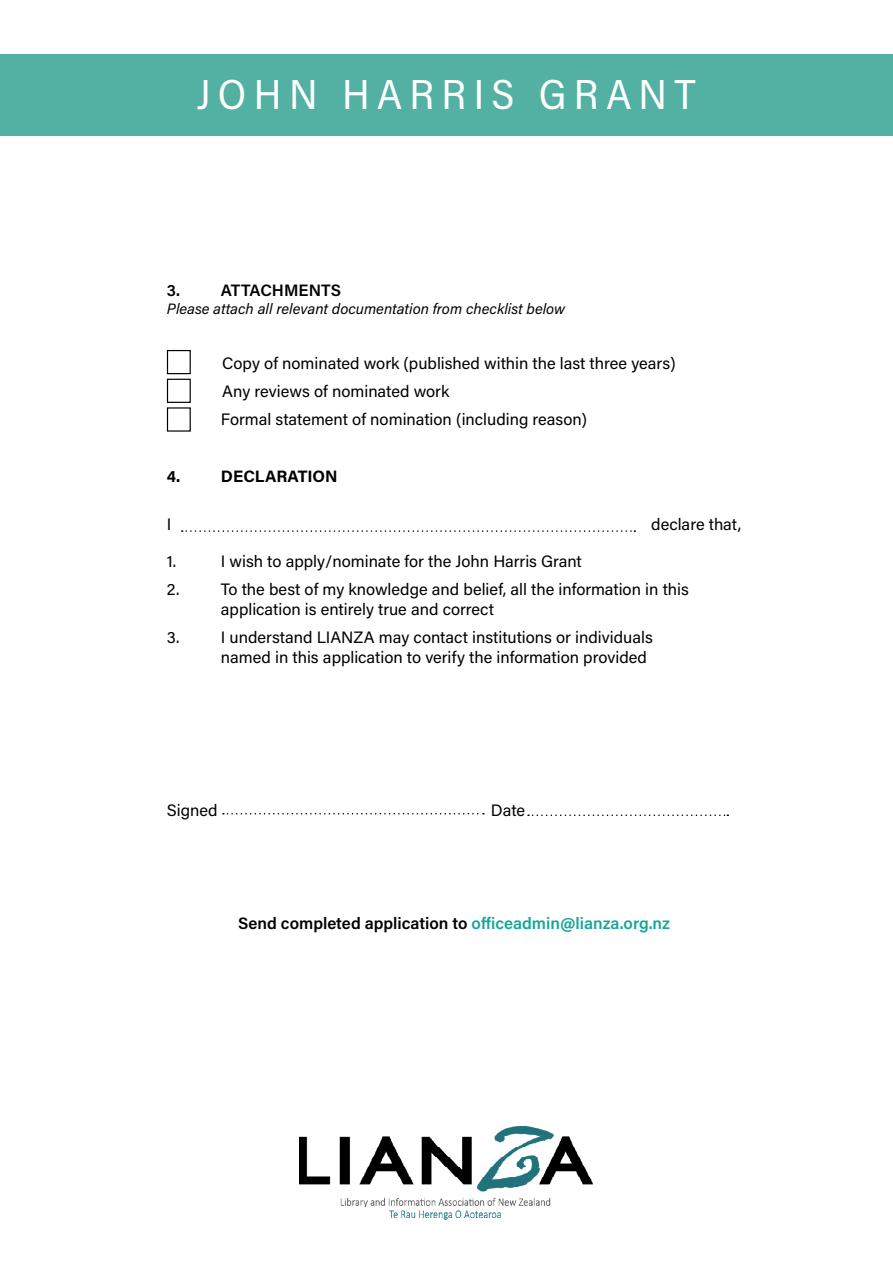
<style>
.page{position:relative;width:893px;height:1263px;background:#fff}
.page>*{position:absolute;margin:0;border:0;box-sizing:border-box;transform-origin:0 0}
.t1{font:42px "Acumin Pro Semi Cond";letter-spacing:.175em;color:#fff}
.t2{font:16.5px/28.3px "Acumin Pro";color:#000}
.t3{font:600 16.5px "Acumin Pro";color:#000}
.t4{font:700 16.5px "Acumin Pro";color:#000}
.t5{font:italic 15px "Acumin Pro";color:#000}
.s1{color:#16a797}
</style>
<div class="page">
<svg style="left:182px;top:530px;width:453px;height:2px"></svg>
<svg style="left:223px;top:813px;width:261px;height:1px"></svg>
<svg style="left:528px;top:814px;width:200px;height:2px"></svg>
<div style="left:0;top:54px;width:893px;height:82px;background:#52b1a3"></div>
<div style="left:167px;top:350px;width:24px;height:24px;border:1px solid #000"></div>
<div style="left:167px;top:379px;width:24px;height:24px;border:1px solid #000"></div>
<div style="left:167px;top:407px;width:24px;height:25px;border:1px solid #000"></div>
<img style="left:299px;top:1127px;width:294px;height:92px">
<h1 class="t1" style="left:197px;top:66px;width:500px">JOHN HARRIS GRANT</h1>
<p class="t3" style="left:167px;top:279px;width:15px">3.</p>
<p class="t3" style="left:221px;top:279px;width:122px">ATTACHMENTS</p>
<p class="t5" style="left:167px;top:298px;width:400px">Please attach all relevant documentation from checklist below</p>
<p class="t2" style="left:221px;top:348px;width:456px">Copy of nominated work (published within the last three years)<br>Any reviews of nominated work<br>Formal statement of nomination (including reason)</p>
<p class="t4" style="left:167px;top:465px;width:15px">4.</p>
<p class="t4" style="left:221px;top:465px;width:118px">DECLARATION</p>
<p class="t2" style="left:167px;top:509px;width:6px">I</p>
<p class="t2" style="left:651px;top:509px;width:91px">declare that,</p>
<p class="t2" style="left:167px;top:546px;width:11px">1.</p>
<p class="t2" style="left:221px;top:546px;width:362px">I wish to apply/nominate for the John Harris Grant</p>
<p class="t2" style="left:167px;top:575px;width:14px">2.</p>
<p class="t2" style="left:221px;top:579px;width:469px;line-height:19.8px">To the best of my knowledge and belief, all the information in this application is entirely true and correct</p>
<p class="t2" style="left:167px;top:623px;width:14px">3.</p>
<p class="t2" style="left:221px;top:627px;width:433px;line-height:19.8px">I understand LIANZA may contact institutions or individuals named in this application to verify the information provided</p>
<p class="t2" style="left:167px;top:795px;width:52px">Signed</p>
<p class="t2" style="left:491px;top:795px;width:36px">Date</p>
<p class="t3" style="left:238px;top:912px;width:433px">Send completed application to <span class="s1">officeadmin@lianza.org.nz</span></p>
</div>
